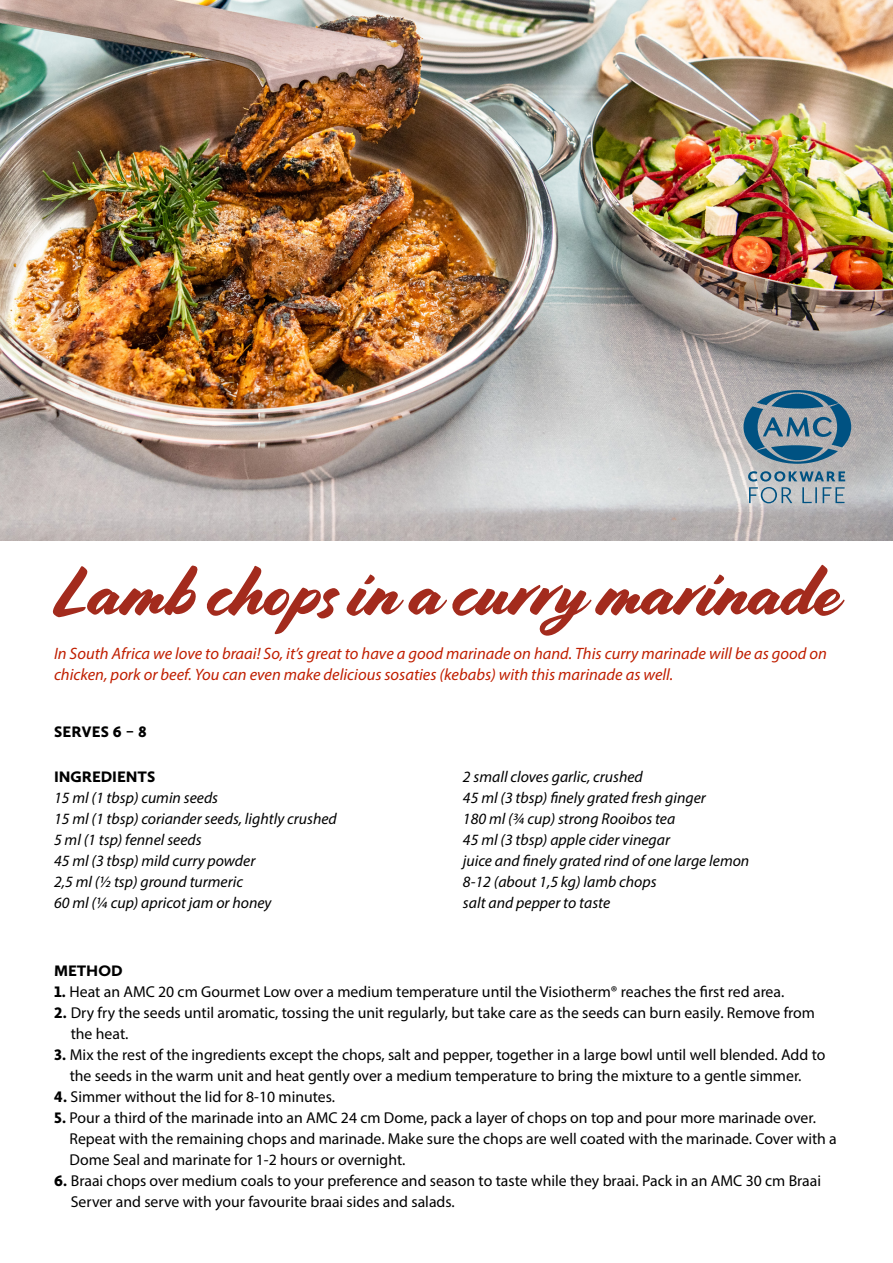
<style>
.page{position:relative;width:893px;height:1263px;background:#fff}
.page>*{position:absolute;margin:0;border:0;box-sizing:border-box;transform-origin:0 0}
.t1{font:69.3px "Cortado";color:#a32b1d}
.t2{font:italic 16.5px/21px "Myriad Pro";color:#c01f00}
.t3{font:15.75px/21px "Myriad Pro";color:#000}
.t4{font:italic 15.75px/21px "Myriad Pro";color:#000}
.t5{font:900 15.75px "Calluna Sans";color:#000}
.s1{font-family:"Calluna Sans";font-weight:900}
</style>
<div class="page">
<img style="left:0;top:0;width:893px;height:540px">
<svg style="left:743px;top:390px;width:108px;height:74px;background:#68889c"></svg>
<svg style="left:748px;top:471px;width:97px;height:32px;background:#96a9b5"></svg>
<h1 class="t1" style="left:54px;top:551px;width:786px">Lamb chops in a curry marinade</h1>
<p class="t2" style="left:54px;top:642px;width:774px">In South Africa we love to braai! So, it’s great to have a good marinade on hand. This curry marinade will be as good on chicken, pork or beef. You can even make delicious sosaties (kebabs) with this marinade as well.</p>
<p class="t5" style="left:54px;top:722px;width:94px">SERVES 6 – 8</p>
<p class="t5" style="left:54px;top:767px;width:103px">INGREDIENTS</p>
<p class="t4" style="left:54px;top:787px;width:284px">15 ml (1 tbsp) cumin seeds<br>15 ml (1 tbsp) coriander seeds, lightly crushed<br>5 ml (1 tsp) fennel seeds<br>45 ml (3 tbsp) mild curry powder<br>2,5 ml (½ tsp) ground turmeric<br>60 ml (¼ cup) apricot jam or honey</p>
<p class="t4" style="left:463px;top:766px;width:288px">2 small cloves garlic, crushed<br>45 ml (3 tbsp) finely grated fresh ginger<br>180 ml (¾ cup) strong Rooibos tea<br>45 ml (3 tbsp) apple cider vinegar<br>juice and finely grated rind of one large lemon 8-12 (about 1,5 kg) lamb chops<br>salt and pepper to taste</p>
<p class="t5" style="left:54px;top:961px;width:70px">METHOD</p>
<p class="t3" style="left:54px;top:981px;width:732px"><span class="s1">1.</span> Heat an AMC 20 cm Gourmet Low over a medium temperature until the Visiotherm® reaches the first red area.</p>
<p class="t3" style="left:71px;top:1002px;width:746px;text-indent:-17px"><span class="s1">2.</span> Dry fry the seeds until aromatic, tossing the unit regularly, but take care as the seeds can burn easily. Remove from the heat.</p>
<p class="t3" style="left:54px;top:1044px;width:773px;text-align:center"><span class="s1">3.</span> Mix the rest of the ingredients except the chops, salt and pepper, together in a large bowl until well blended. Add to the seeds in the warm unit and heat gently over a medium temperature to bring the mixture to a gentle simmer.</p>
<p class="t3" style="left:54px;top:1086px;width:283px"><span class="s1">4.</span> Simmer without the lid for 8-10 minutes.</p>
<p class="t3" style="left:70px;top:1107px;width:769px;text-indent:-15px"><span class="s1">5.</span> Pour a third of the marinade into an AMC 24 cm Dome, pack a layer of chops on top and pour more marinade over.<br>Repeat with the remaining chops and marinade. Make sure the chops are well coated with the marinade. Cover with a<br>Dome Seal and marinate for 1-2 hours or overnight.</p>
<p class="t3" style="left:71px;top:1170px;width:752px;text-indent:-17px"><span class="s1">6.</span> Braai chops over medium coals to your preference and season to taste while they braai. Pack in an AMC 30 cm Braai<br>Server and serve with your favourite braai sides and salads.</p>
</div>
